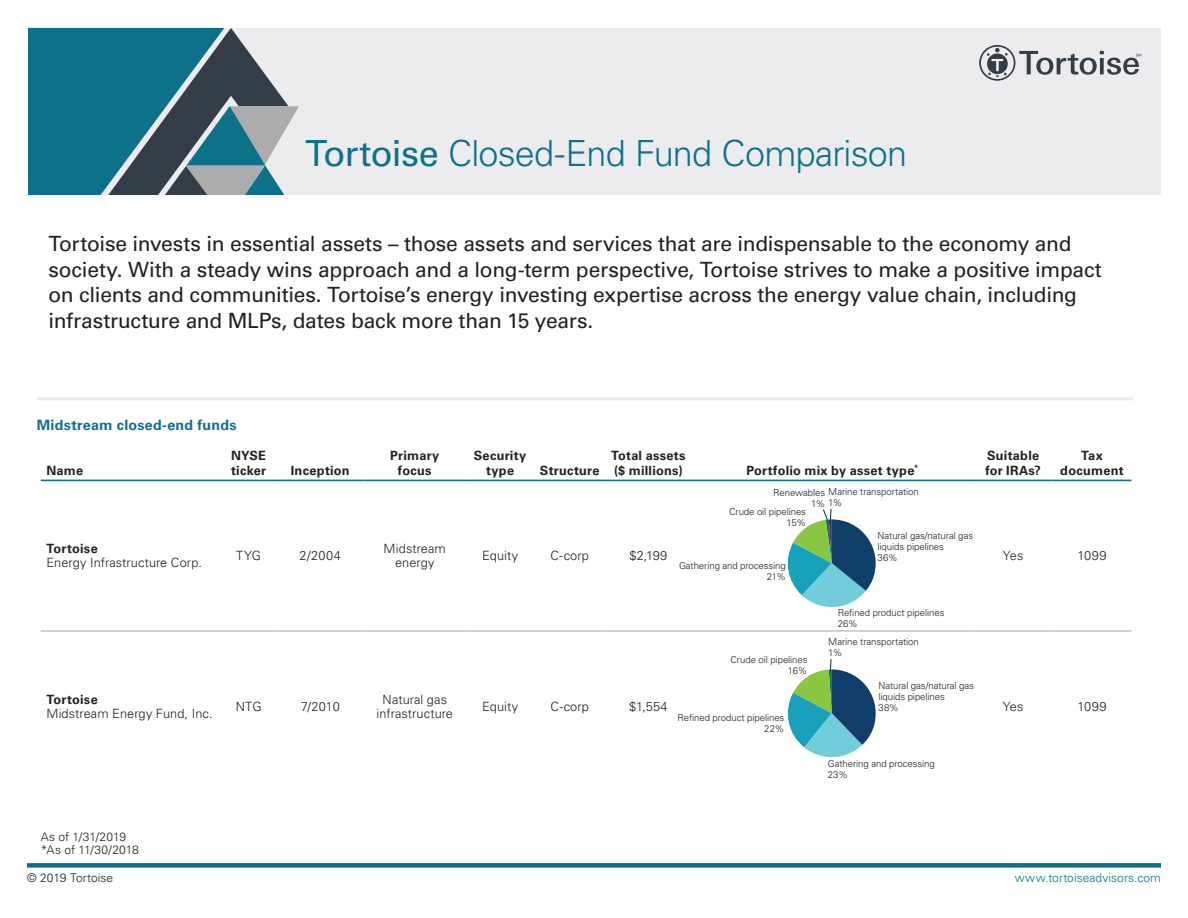
<style>
.page{position:relative;width:1188px;height:918px;background:#fff}
.page>*{position:absolute;margin:0;border:0;box-sizing:border-box;transform-origin:0 0}
.Fund_Tag{font:300 36px "Univers LT Std";letter-spacing:-.02em;color:#0e718a}
.t1{font:21px/25.5px "Univers LT Std";letter-spacing:-.015em;color:#231f20}
.t2{font:700 14.25px "Univers LT Std";letter-spacing:.015em;color:#0e718a}
.Date_Author{font:300 12.75px/14.4px "Univers LT Std";letter-spacing:.005em;color:#231f20}
.Date_Author-2{font:700 12.75px/14.4px "Univers LT Std";letter-spacing:.02em;color:#231f20;text-align:center}
.Date_Author-3{font:300 12px "Univers LT Std";color:#231f20}
.t3{font:300 12px "Univers LT Std";letter-spacing:.005em;color:#0e718a}
.Bodytext{font:300 9.6px/11.1px "Univers LT Std";letter-spacing:-.01em;color:#231f20}
.s1{font-weight:400}
.s2{font-weight:700}
</style>
<div class="page">
<div style="left:27px;top:863px;width:1134px;height:5px;background:#0e718a"></div>
<div style="left:0;top:28px;width:1161px;height:268px;background:#ececee"></div>
<svg style="left:28px;top:27px;width:261px;height:79px"></svg>
<svg style="left:28px;top:28px;width:196px;height:167px;background:#166f86"></svg>
<div style="left:0;top:0;width:28px;height:798px;background:#fff"></div>
<svg style="left:979px;top:45px;width:162px;height:36px"></svg>
<svg style="left:74px;top:106px;width:52px;height:89px;background:#1a748b"></svg>
<svg style="left:126px;top:106px;width:173px;height:89px"></svg>
<div style="left:0;top:195px;width:1188px;height:183px;background:#fff"></div>
<hr style="left:37px;top:397px;width:1097px;height:3px;background:#ececee">
<hr style="left:41px;top:480px;width:179px;height:1px;background:#0e718a">
<hr style="left:220px;top:480px;width:57px;height:1px;background:#0e718a">
<hr style="left:277px;top:480px;width:86px;height:1px;background:#0e718a">
<hr style="left:363px;top:480px;width:103px;height:1px;background:#0e718a">
<hr style="left:466px;top:480px;width:68px;height:1px;background:#0e718a">
<hr style="left:534px;top:480px;width:72px;height:1px;background:#0e718a">
<hr style="left:606px;top:480px;width:85px;height:1px;background:#0e718a">
<hr style="left:691px;top:480px;width:283px;height:1px;background:#0e718a">
<hr style="left:974px;top:480px;width:79px;height:1px;background:#0e718a">
<hr style="left:1053px;top:480px;width:78px;height:1px;background:#0e718a">
<hr style="left:41px;top:630px;width:179px;height:2px;background:#c3c5c5">
<hr style="left:220px;top:630px;width:57px;height:2px;background:#c3c5c5">
<hr style="left:277px;top:630px;width:86px;height:2px;background:#c3c5c5">
<hr style="left:363px;top:630px;width:103px;height:2px;background:#c3c5c5">
<hr style="left:466px;top:630px;width:68px;height:2px;background:#c3c5c5">
<hr style="left:534px;top:630px;width:72px;height:2px;background:#c3c5c5">
<hr style="left:606px;top:630px;width:85px;height:2px;background:#c3c5c5">
<hr style="left:691px;top:630px;width:283px;height:2px;background:#c3c5c5">
<hr style="left:974px;top:630px;width:79px;height:2px;background:#c3c5c5">
<hr style="left:1053px;top:630px;width:78px;height:2px;background:#c3c5c5">
<svg style="left:787px;top:509px;width:89px;height:98px"></svg>
<svg style="left:787px;top:659px;width:89px;height:99px"></svg>
<p class="Fund_Tag" style="left:305px;top:131px;width:604px"><span class="s1">Tortoise</span> Closed-End Fund Comparison</p>
<p class="t1" style="left:48px;top:231px;width:1055px">Tortoise invests in essential assets – those assets and services that are indispensable to the economy and society. With a steady wins approach and a long-term perspective, Tortoise strives to make a positive impact on clients and communities. Tortoise’s energy investing expertise across the energy value chain, including infrastructure and MLPs, dates back more than 15 years.</p>
<p class="t2" style="left:37px;top:417px;width:201px">Midstream closed-end funds</p>
<p class="Date_Author-2" style="left:46px;top:463px;width:38px">Name</p>
<p class="Date_Author-2" style="left:231px;top:449px;width:37px;text-align:left">NYSE ticker</p>
<p class="Date_Author-2" style="left:291px;top:463px;width:60px">Inception</p>
<p class="Date_Author-2" style="left:390px;top:449px;width:51px">Primary focus</p>
<p class="Date_Author-2" style="left:474px;top:449px;width:54px">Security type</p>
<p class="Date_Author-2" style="left:540px;top:463px;width:61px">Structure</p>
<p class="Date_Author-2" style="left:611px;top:449px;width:76px">Total assets</p>
<p class="Date_Author-2" style="left:614px;top:463px;width:70px">($ millions)</p>
<p class="Date_Author-2" style="left:746px;top:463px;width:173px">Portfolio mix by asset type<sup>*</sup></p>
<p class="Bodytext" style="left:811px;top:486px;width:109px;line-height:11.6px;text-indent:-38px">Renewables Marine transportation<br>1% 1%</p>
<p class="Bodytext" style="left:729px;top:506px;width:78px;text-align:right">Crude oil pipelines<br>15%</p>
<p class="Date_Author-2" style="left:985px;top:449px;width:57px;text-align:left">Suitable for IRAs?</p>
<p class="Date_Author-2" style="left:1060px;top:449px;width:65px">Tax document</p>
<p class="Bodytext" style="left:878px;top:530px;width:97px">Natural gas/natural gas liquids pipelines<br>36%</p>
<p class="Date_Author" style="left:46px;top:541px;width:157px"><span class="s2">Tortoise<br></span>Energy Infrastructure Corp.</p>
<p class="Date_Author" style="left:236px;top:549px;width:26px">TYG</p>
<p class="Date_Author" style="left:300px;top:549px;width:43px">2/2004</p>
<p class="Date_Author" style="left:384px;top:541px;width:64px;text-align:center">Midstream energy</p>
<p class="Date_Author" style="left:482px;top:549px;width:38px">Equity</p>
<p class="Date_Author" style="left:551px;top:549px;width:40px">C-corp</p>
<p class="Date_Author" style="left:629px;top:549px;width:39px">$2,199</p>
<p class="Date_Author" style="left:1003px;top:549px;width:22px">Yes</p>
<p class="Date_Author" style="left:1078px;top:549px;width:31px">1099</p>
<p class="Bodytext" style="left:679px;top:560px;width:108px;text-align:right">Gathering and processing<br>21%</p>
<p class="Bodytext" style="left:838px;top:607px;width:108px">Refined product pipelines<br>26%</p>
<p class="Bodytext" style="left:828px;top:636px;width:92px">Marine transportation<br>1%</p>
<p class="Bodytext" style="left:731px;top:654px;width:78px;text-align:right">Crude oil pipelines<br>16%</p>
<p class="Bodytext" style="left:678px;top:712px;width:108px;text-align:right">Refined product pipelines<br>22%</p>
<p class="Bodytext" style="left:879px;top:680px;width:97px">Natural gas/natural gas liquids pipelines<br>38%</p>
<p class="Date_Author" style="left:46px;top:692px;width:168px"><span class="s2">Tortoise<br></span>Midstream Energy Fund, Inc.</p>
<p class="Date_Author" style="left:236px;top:699px;width:27px">NTG</p>
<p class="Date_Author" style="left:301px;top:699px;width:40px">7/2010</p>
<p class="Date_Author" style="left:377px;top:692px;width:78px;text-align:center">Natural gas infrastructure</p>
<p class="Date_Author" style="left:482px;top:699px;width:38px">Equity</p>
<p class="Date_Author" style="left:551px;top:699px;width:40px">C-corp</p>
<p class="Date_Author" style="left:629px;top:699px;width:40px">$1,554</p>
<p class="Date_Author" style="left:1003px;top:699px;width:22px">Yes</p>
<p class="Date_Author" style="left:1078px;top:699px;width:31px">1099</p>
<p class="Date_Author-3" style="left:41px;top:829px;width:87px">As of 1/31/2019</p>
<p class="Date_Author-3" style="left:41px;top:843px;width:100px">*As of 11/30/2018</p>
<p class="Bodytext" style="left:828px;top:758px;width:108px">Gathering and processing<br>23%</p>
<p class="Date_Author-3" style="left:27px;top:870px;width:88px">© 2019 Tortoise</p>
<p class="t3" style="left:1015px;top:870px;width:148px">www.tortoiseadvisors.com</p>
</div>
